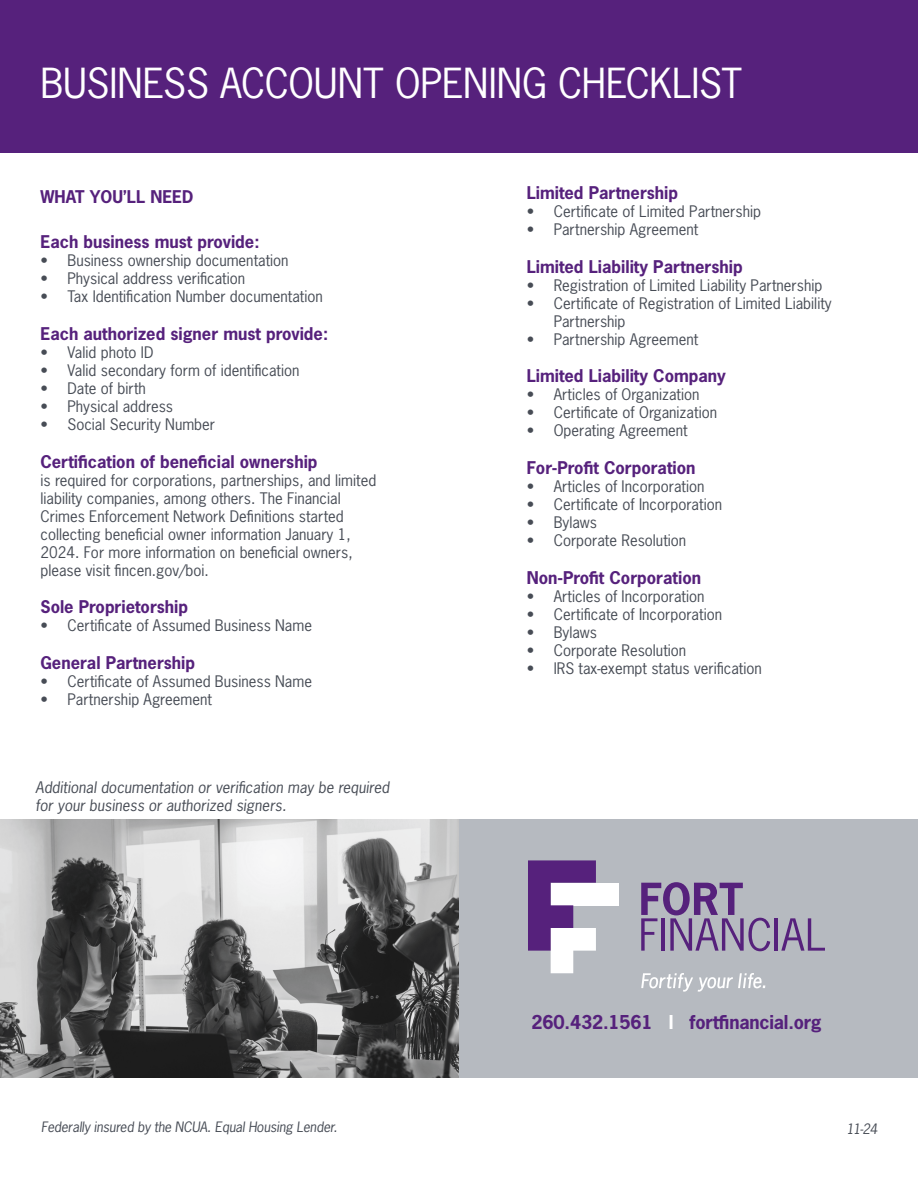
<style>
.page{position:relative;width:918px;height:1188px;background:#fff}
.page>*{position:absolute;margin:0;border:0;box-sizing:border-box;transform-origin:0 0}
.t1{font:39px "News Gothic Std";letter-spacing:-.005em;color:#fff}
.t2{font:700 18px "News Gothic Std";letter-spacing:-.01em;color:#56217c}
.t3{font:700 16.5px "News Gothic Std";color:#56217c}
.t4{font:15px/18px "News Gothic Std";color:#474c55}
.t5{font:italic 15px/18px "News Gothic Std";color:#474c55}
.t6{font:italic 13.5px "News Gothic Std";letter-spacing:-.01em;color:#474c55}
.s1{color:#fff}
</style>
<div class="page">
<div style="left:0;top:819px;width:918px;height:258px;background:#b6bac0"></div>
<div style="left:0;top:0;width:918px;height:153px;background:#56217c"></div>
<div style="left:551px;top:883px;width:68px;height:22px;background:#fff"></div>
<svg style="left:528px;top:860px;width:68px;height:113px"></svg>
<svg style="left:641px;top:882px;width:129px;height:69px"></svg>
<hr style="left:775px;top:918px;width:3px;height:33px;background:#56217c">
<svg style="left:781px;top:918px;width:44px;height:33px"></svg>
<svg style="left:641px;top:973px;width:124px;height:19px"></svg>
<img style="left:0;top:819px;width:459px;height:258px">
<p class="t1" style="left:40px;top:58px;width:703px">BUSINESS ACCOUNT OPENING CHECKLIST</p>
<p class="t3" style="left:40px;top:186px;width:154px">WHAT YOU’LL NEED</p>
<p class="t3" style="left:40px;top:231px;width:220px">Each business must provide:</p>
<p class="t4" style="left:40px;top:251px;width:250px">• Business ownership documentation</p>
<p class="t4" style="left:40px;top:269px;width:206px">• Physical address verification</p>
<p class="t4" style="left:40px;top:287px;width:284px">• Tax Identification Number documentation</p>
<p class="t3" style="left:40px;top:323px;width:289px">Each authorized signer must provide:</p>
<p class="t4" style="left:40px;top:343px;width:114px">• Valid photo ID</p>
<p class="t4" style="left:40px;top:361px;width:261px">• Valid secondary form of identification</p>
<p class="t4" style="left:40px;top:379px;width:107px">• Date of birth</p>
<p class="t4" style="left:40px;top:397px;width:134px">• Physical address</p>
<p class="t4" style="left:40px;top:415px;width:176px">• Social Security Number</p>
<p class="t3" style="left:40px;top:450px;width:279px">Certification of beneficial ownership</p>
<p class="t4" style="left:40px;top:471px;width:337px">is required for corporations, partnerships, and limited liability companies, among others. The Financial<br>Crimes Enforcement Network Definitions started</p>
<p class="t4" style="left:40px;top:525px;width:314px">collecting beneficial owner information January 1,<br>2024. For more information on beneficial owners, please visit fincen.gov/boi.</p>
<p class="t3" style="left:40px;top:596px;width:149px">Sole Proprietorship</p>
<p class="t4" style="left:40px;top:617px;width:273px">• Certificate of Assumed Business Name</p>
<p class="t3" style="left:40px;top:652px;width:156px">General Partnership</p>
<p class="t4" style="left:40px;top:672px;width:273px">• Certificate of Assumed Business Name</p>
<p class="t4" style="left:40px;top:690px;width:173px">• Partnership Agreement</p>
<p class="t5" style="left:36px;top:778px;width:355px">Additional documentation or verification may be required for your business or authorized signers.</p>
<p class="t3" style="left:527px;top:182px;width:153px">Limited Partnership</p>
<p class="t4" style="left:527px;top:202px;width:236px">• Certificate of Limited Partnership</p>
<p class="t4" style="left:527px;top:220px;width:173px">• Partnership Agreement</p>
<p class="t3" style="left:527px;top:255px;width:217px">Limited Liability Partnership</p>
<p class="t4" style="left:527px;top:276px;width:297px">• Registration of Limited Liability Partnership</p>
<p class="t4" style="left:554px;top:294px;width:280px;text-indent:-27px">• Certificate of Registration of Limited Liability<br>Partnership</p>
<p class="t4" style="left:527px;top:330px;width:173px">• Partnership Agreement</p>
<p class="t3" style="left:527px;top:365px;width:201px">Limited Liability Company</p>
<p class="t4" style="left:527px;top:386px;width:174px">• Articles of Organization</p>
<p class="t4" style="left:527px;top:404px;width:192px">• Certificate of Organization</p>
<p class="t4" style="left:527px;top:422px;width:163px">• Operating Agreement</p>
<p class="t3" style="left:527px;top:457px;width:170px">For-Profit Corporation</p>
<p class="t4" style="left:527px;top:477px;width:179px">• Articles of Incorporation</p>
<p class="t4" style="left:527px;top:495px;width:197px">• Certificate of Incorporation</p>
<p class="t4" style="left:527px;top:513px;width:72px">• Bylaws</p>
<p class="t4" style="left:527px;top:531px;width:161px">• Corporate Resolution</p>
<p class="t3" style="left:527px;top:567px;width:176px">Non-Profit Corporation</p>
<p class="t4" style="left:527px;top:587px;width:179px">• Articles of Incorporation</p>
<p class="t4" style="left:527px;top:605px;width:197px">• Certificate of Incorporation</p>
<p class="t4" style="left:527px;top:623px;width:72px">• Bylaws</p>
<p class="t4" style="left:527px;top:641px;width:161px">• Corporate Resolution</p>
<p class="t4" style="left:527px;top:659px;width:237px">• IRS tax-exempt status verification</p>
<p class="t6" style="left:41px;top:1118px;width:298px">Federally insured by the NCUA. Equal Housing Lender.</p>
<p class="t2" style="left:532px;top:1011px;width:291px">260.432.1561 <span class="s1">I</span> fortfinancial.org</p>
<p class="t6" style="left:846px;top:1121px;width:33px">11-24</p>
</div>
